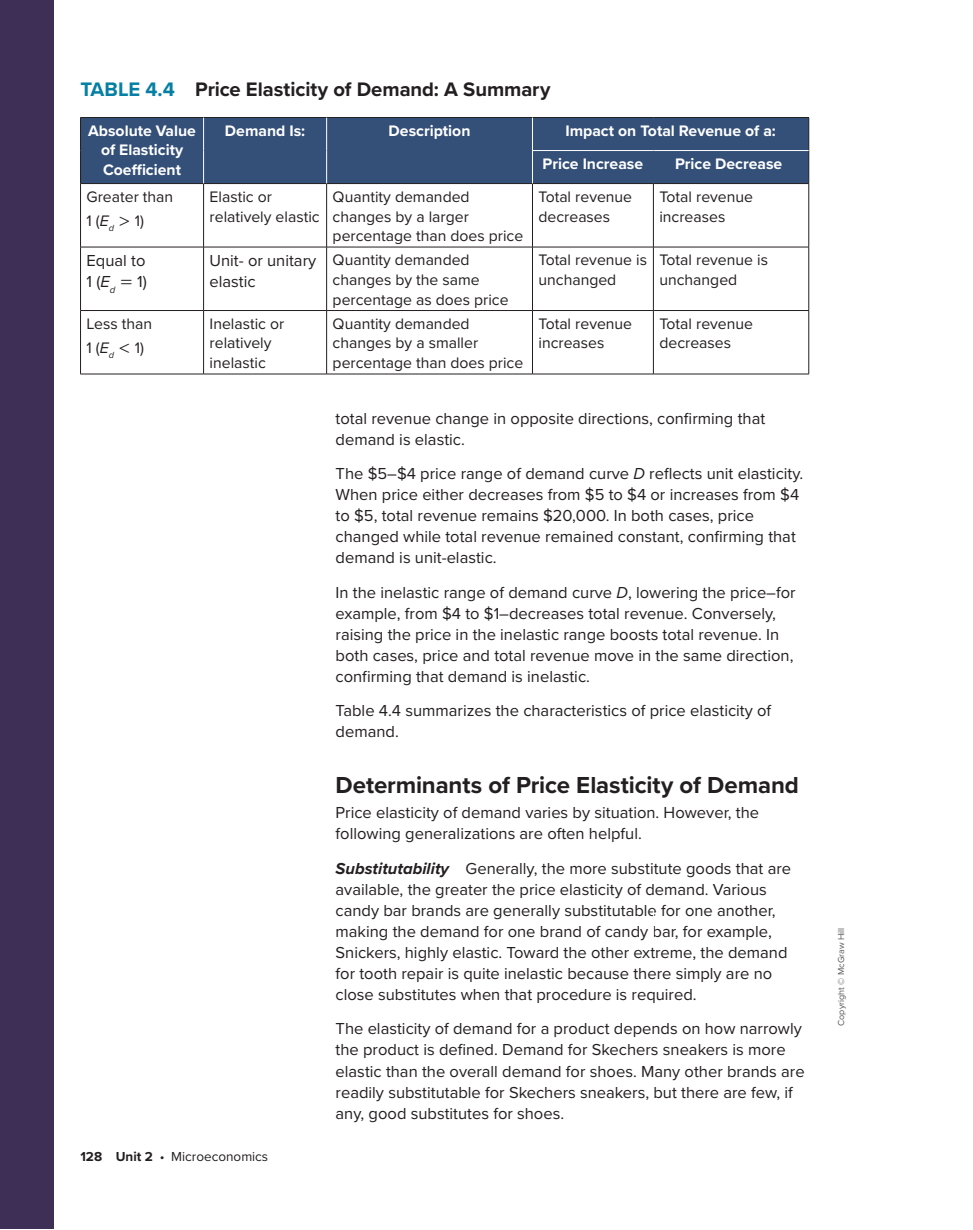
<style>
.page{position:relative;width:973px;height:1230px;background:#fff}
.page>*{position:absolute;margin:0;border:0;box-sizing:border-box;transform-origin:0 0}
.t1{font:700 24px "Proxima Nova";letter-spacing:-.005em;color:#231f20}
.t2{font:700 20.25px "Proxima Nova";letter-spacing:-.005em;color:#231f20}
.t3{font:16.5px/21px "Proxima Nova";color:#231f20}
.t4{font:15.75px/19.5px "Proxima Nova";color:#231f20}
.t5{font:700 15.75px/19.5px "Proxima Nova";color:#fff;text-align:center}
.t6{font:13.5px "Proxima Nova";color:#231f20}
.t7{font:9px "Proxima Nova";color:#57585a}
.s1{color:#057fa3}
.s2{font-style:italic}
.s3{font-family:"Uni Math 2"}
.s4{font-weight:700}
.s5{font-weight:700;font-style:italic}
</style>
<div class="page">
<div style="left:0;top:0;width:53px;height:1228px;background:#3e2f56"></div>
<div style="left:81px;top:118px;width:727px;height:65px;background:#345078"></div>
<hr style="left:80px;top:118px;width:1px;height:32px;background:#231f20">
<hr style="left:80px;top:150px;width:1px;height:33px;background:#231f20">
<hr style="left:80px;top:117px;width:123px;height:1px;background:#231f20">
<hr style="left:203px;top:117px;width:123px;height:1px;background:#231f20">
<hr style="left:326px;top:117px;width:206px;height:1px;background:#231f20">
<hr style="left:532px;top:117px;width:121px;height:1px;background:#231f20">
<hr style="left:653px;top:117px;width:155px;height:1px;background:#231f20">
<hr style="left:808px;top:118px;width:1px;height:32px;background:#231f20">
<hr style="left:808px;top:150px;width:1px;height:33px;background:#231f20">
<hr style="left:808px;top:184px;width:1px;height:63px;background:#231f20">
<hr style="left:808px;top:247px;width:1px;height:63px;background:#231f20">
<hr style="left:808px;top:311px;width:1px;height:63px;background:#231f20">
<hr style="left:203px;top:184px;width:1px;height:63px;background:#231f20">
<hr style="left:203px;top:247px;width:1px;height:63px;background:#231f20">
<hr style="left:80px;top:184px;width:1px;height:63px;background:#231f20">
<hr style="left:80px;top:247px;width:1px;height:63px;background:#231f20">
<hr style="left:326px;top:184px;width:1px;height:63px;background:#231f20">
<hr style="left:326px;top:247px;width:1px;height:63px;background:#231f20">
<hr style="left:532px;top:184px;width:1px;height:63px;background:#231f20">
<hr style="left:532px;top:247px;width:1px;height:63px;background:#231f20">
<hr style="left:652px;top:184px;width:1px;height:63px;background:#231f20">
<hr style="left:652px;top:247px;width:1px;height:63px;background:#231f20">
<hr style="left:80px;top:247px;width:123px;height:1px;background:#231f20">
<hr style="left:203px;top:247px;width:123px;height:1px;background:#231f20">
<hr style="left:326px;top:247px;width:206px;height:1px;background:#231f20">
<hr style="left:532px;top:247px;width:121px;height:1px;background:#231f20">
<hr style="left:653px;top:247px;width:155px;height:1px;background:#231f20">
<hr style="left:80px;top:310px;width:123px;height:1px;background:#231f20">
<hr style="left:203px;top:310px;width:123px;height:1px;background:#231f20">
<hr style="left:326px;top:310px;width:206px;height:1px;background:#231f20">
<hr style="left:532px;top:310px;width:121px;height:1px;background:#231f20">
<hr style="left:653px;top:310px;width:155px;height:1px;background:#231f20">
<hr style="left:80px;top:374px;width:123px;height:1px;background:#231f20">
<hr style="left:203px;top:374px;width:123px;height:1px;background:#231f20">
<hr style="left:326px;top:374px;width:206px;height:1px;background:#231f20">
<hr style="left:532px;top:374px;width:121px;height:1px;background:#231f20">
<hr style="left:653px;top:374px;width:155px;height:1px;background:#231f20">
<hr style="left:80px;top:311px;width:1px;height:63px;background:#231f20">
<hr style="left:203px;top:311px;width:1px;height:63px;background:#231f20">
<hr style="left:326px;top:311px;width:1px;height:63px;background:#231f20">
<hr style="left:532px;top:311px;width:1px;height:63px;background:#231f20">
<hr style="left:652px;top:311px;width:1px;height:63px;background:#231f20">
<hr style="left:80px;top:183px;width:123px;height:1px;background:#231f20">
<hr style="left:203px;top:183px;width:123px;height:1px;background:#231f20">
<hr style="left:326px;top:183px;width:206px;height:1px;background:#231f20">
<hr style="left:532px;top:183px;width:121px;height:1px;background:#231f20">
<hr style="left:653px;top:183px;width:155px;height:1px;background:#231f20">
<hr style="left:203px;top:118px;width:1px;height:32px;background:#fff">
<hr style="left:326px;top:118px;width:1px;height:32px;background:#fff">
<hr style="left:532px;top:118px;width:1px;height:32px;background:#fff">
<hr style="left:203px;top:150px;width:1px;height:33px;background:#fff">
<hr style="left:326px;top:150px;width:1px;height:33px;background:#fff">
<hr style="left:532px;top:151px;width:1px;height:32px;background:#fff">
<hr style="left:532px;top:150px;width:121px;height:1px;background:#fff">
<hr style="left:653px;top:150px;width:155px;height:1px;background:#fff">
<p class="t2" style="left:80px;top:77px;width:471px"><span class="s1">TABLE 4.4</span> Price Elasticity of Demand: A Summary</p>
<p class="t5" style="left:88px;top:121px;width:109px">Absolute Value of Elasticity<br>Coefficient</p>
<p class="t5" style="left:225px;top:121px;width:82px">Demand Is:</p>
<p class="t5" style="left:388px;top:121px;width:83px">Description</p>
<p class="t5" style="left:542px;top:114px;width:235px;line-height:33px;text-align:left;text-indent:23px">Impact on Total Revenue of a:<br>Price Increase</p>
<p class="t5" style="left:674px;top:154px;width:109px">Price Decrease</p>
<p class="t4" style="left:86px;top:184px;width:88px;line-height:24px">Greater than<br>1 (<span class="s2">E</span><sub>d</sub> <span class="s3">&gt;</span> 1)</p>
<p class="t4" style="left:209px;top:186px;width:111px">Elastic or relatively elastic</p>
<p class="t4" style="left:332px;top:186px;width:192px">Quantity demanded changes by a larger percentage than does price</p>
<p class="t4" style="left:538px;top:186px;width:95px">Total revenue decreases</p>
<p class="t4" style="left:659px;top:186px;width:95px">Total revenue increases</p>
<p class="t3" style="left:86px;top:249px;width:62px">Equal to<br>1 (<span class="s2">E</span><sub>d</sub> <span class="s3">=</span> 1)</p>
<p class="t3" style="left:209px;top:249px;width:108px">Unit- or unitary elastic</p>
<p class="t4" style="left:332px;top:250px;width:177px">Quantity demanded changes by the same percentage as does price</p>
<p class="t4" style="left:538px;top:250px;width:110px">Total revenue is unchanged</p>
<p class="t4" style="left:659px;top:250px;width:110px">Total revenue is unchanged</p>
<p class="t4" style="left:86px;top:311px;width:67px;line-height:24px">Less than<br>1 (<span class="s2">E</span><sub>d</sub> <span class="s3">&lt;</span> 1)</p>
<p class="t4" style="left:209px;top:313px;width:76px">Inelastic or relatively inelastic</p>
<p class="t4" style="left:332px;top:313px;width:192px">Quantity demanded changes by a smaller percentage than does price</p>
<p class="t4" style="left:538px;top:313px;width:95px">Total revenue increases</p>
<p class="t4" style="left:659px;top:313px;width:95px">Total revenue decreases</p>
<p class="t6" style="left:80px;top:1146px;width:189px"><span class="s4">128 Unit 2</span> • Microeconomics</p>
<p class="t3" style="left:335px;top:407px;width:431px">total revenue change in opposite directions, confirming that demand is elastic.</p>
<p class="t3" style="left:335px;top:462px;width:469px">The $5–$4 price range of demand curve <span class="s2">D</span> reflects unit elasticity.<br>When price either decreases from $5 to $4 or increases from $4 to $5, total revenue remains $20,000. In both cases, price changed while total revenue remained constant, confirming that demand is unit-elastic.</p>
<p class="t3" style="left:335px;top:581px;width:461px">In the inelastic range of demand curve <span class="s2">D</span>, lowering the price–for example, from $4 to $1–decreases total revenue. Conversely, raising the price in the inelastic range boosts total revenue. In both cases, price and total revenue move in the same direction, confirming that demand is inelastic.</p>
<p class="t3" style="left:335px;top:699px;width:437px">Table 4.4 summarizes the characteristics of price elasticity of demand.</p>
<h1 class="t1" style="left:335px;top:770px;width:464px">Determinants of Price Elasticity of Demand</h1>
<p class="t3" style="left:335px;top:801px;width:425px">Price elasticity of demand varies by situation. However, the following generalizations are often helpful.</p>
<p class="t3" style="left:335px;top:857px;width:457px"><span class="s5">Substitutability</span> Generally, the more substitute goods that are available, the greater the price elasticity of demand. Various candy bar brands are generally substitutable for one another, making the demand for one brand of candy bar, for example, Snickers, highly elastic. Toward the other extreme, the demand for tooth repair is quite inelastic because there simply are no close substitutes when that procedure is required.</p>
<p class="t3" style="left:335px;top:1017px;width:470px">The elasticity of demand for a product depends on how narrowly the product is defined. Demand for Skechers sneakers is more elastic than the overall demand for shoes. Many other brands are readily substitutable for Skechers sneakers, but there are few, if any, good substitutes for shoes.</p>
<p class="t7" style="left:834px;top:1025px;width:100px;rotate:-90deg">Copyright © McGraw Hill</p>
</div>
